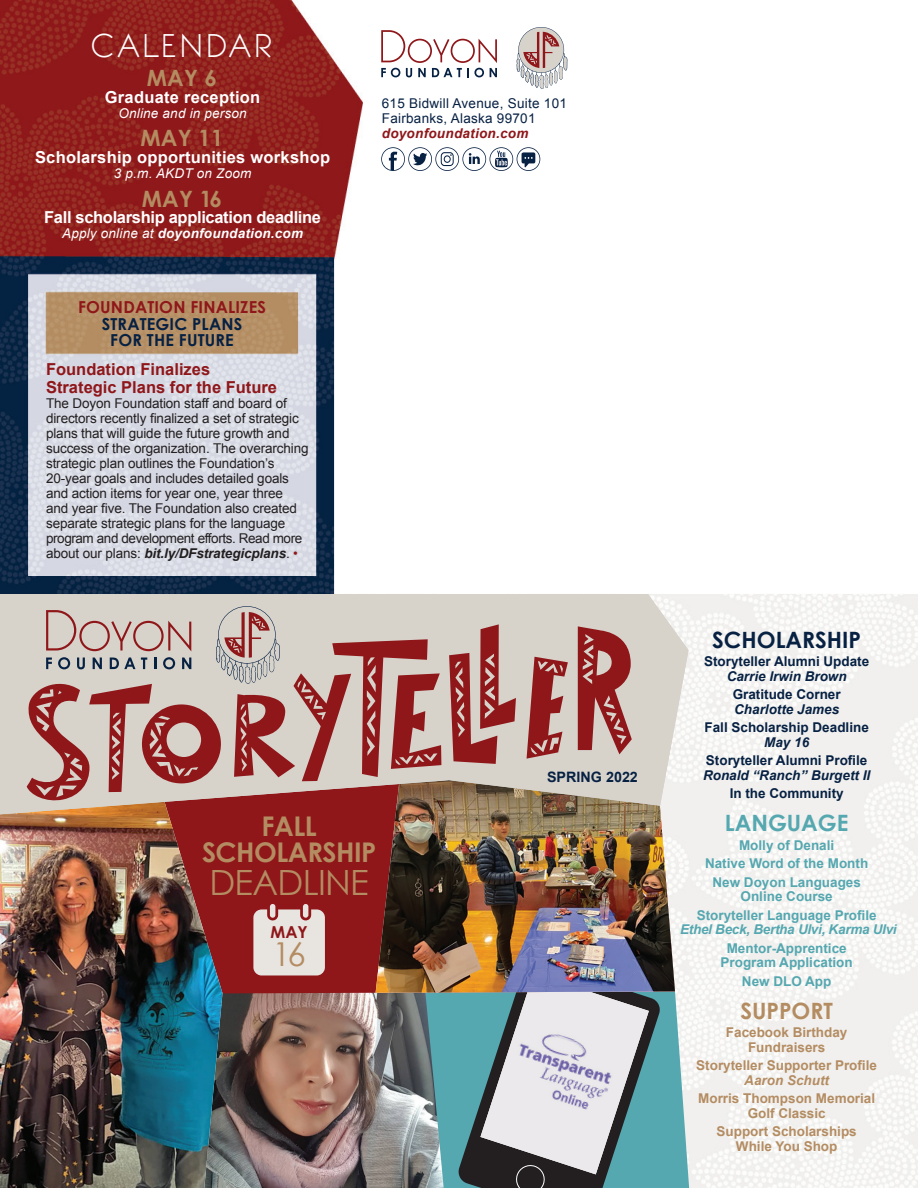
<style>
.page{position:relative;width:918px;height:1188px;background:#fff}
.page>*{position:absolute;margin:0;border:0;box-sizing:border-box;transform-origin:0 0}
.t1{font:34.8px "Century Gothic";letter-spacing:-.02em;color:#b48c62}
.t2{font:32.85px "Century Gothic";color:#b48c62}
.t3{font:300 31.5px "Bonveno CF";letter-spacing:.005em;color:#fff}
.t4{font:700 27.15px/26.1px "Century Gothic";letter-spacing:-.02em;color:#b48c62;text-align:center}
.t5{font:700 22.5px "Century Gothic";letter-spacing:.005em;color:#b48c62}
.t6{font:700 22.5px "Century Gothic";color:#072143}
.t7{font:700 22.5px "Century Gothic";color:#55a7b0}
.t8{font:700 16.5px "Arial";letter-spacing:.015em;color:#fff}
.t9{font:700 16.5px/18px "Arial";color:#8f171a}
.t10{font:700 16.5px/16.5px "Century Gothic";letter-spacing:.01em;color:#072143;text-align:center}
.t11{font:700 16.5px "Arial";letter-spacing:-.02em;color:#fff}
.t12{font:700 16.5px "Century Gothic";color:#8f171a}
.t13{font:700 14.4px "Arial";color:#072143}
.t14{font:13.5px/15px "Arial";letter-spacing:-.01em;color:#231f20}
.t15{font:700 13.5px/14.7px "Arial";color:#072143;text-align:center}
.t16{font:700 13.5px/14.7px "Arial";color:#b48c62;text-align:center}
.t17{font:700 13.5px/14.7px "Arial";color:#55a7b0;text-align:center}
.t18{font:italic 700 13.5px/14.7px "Arial";letter-spacing:-.02em;color:#55a7b0;text-align:center}
.t19{font:13.5px "Arial";letter-spacing:.02em;color:#072143}
.t20{font:italic 13.5px "Arial";letter-spacing:.015em;color:#fff}
.t21{font:italic 700 13.5px "Arial";letter-spacing:.015em;color:#fff}
.t22{font:italic 700 13.5px "Arial";letter-spacing:.02em;color:#8f171a}
.s1{font-weight:400}
.s2{color:#8f171a}
.s3{font-weight:700;font-style:italic}
.s4{font-style:italic}
.s5{font-style:normal}
</style>
<div class="page">
<img style="left:0;top:0;width:918px;height:1188px">
<svg style="left:444px;top:990px;width:245px;height:198px;background:#70b4bb"></svg>
<svg style="left:457px;top:994px;width:204px;height:194px;background:#93a7ac"></svg>
<img style="left:222px;top:994px;width:222px;height:194px">
<div style="left:222px;top:814px;width:453px;height:180px;background:#8f171a"></div>
<img style="left:376px;top:814px;width:299px;height:179px">
<img style="left:0;top:814px;width:222px;height:374px">
<svg style="left:253px;top:904px;width:72px;height:71px;background:#decdca"></svg>
<svg style="left:0;top:594px;width:688px;height:220px;background:#cabab0"></svg>
<svg style="left:46px;top:610px;width:145px;height:41px;background:#cbb5af"></svg>
<svg style="left:46px;top:658px;width:6px;height:11px"></svg>
<svg style="left:58px;top:657px;width:12px;height:12px"></svg>
<svg style="left:77px;top:658px;width:8px;height:11px"></svg>
<svg style="left:93px;top:658px;width:9px;height:11px"></svg>
<svg style="left:110px;top:658px;width:25px;height:11px"></svg>
<svg style="left:141px;top:658px;width:6px;height:11px"></svg>
<svg style="left:154px;top:658px;width:3px;height:11px"></svg>
<svg style="left:163px;top:657px;width:12px;height:12px"></svg>
<svg style="left:182px;top:658px;width:9px;height:11px"></svg>
<div style="left:142px;top:704px;width:79px;height:80px;background:#8f171a;border-radius:50%"></div>
<div style="left:166px;top:722px;width:35px;height:35px;background:#d7d3cb;border-radius:50%"></div>
<svg style="left:527px;top:657px;width:41px;height:102px;background:#ae6968"></svg>
<svg style="left:449px;top:624px;width:67px;height:140px;background:#b57b78"></svg>
<svg style="left:25px;top:675px;width:173px;height:128px;background:#be938f"></svg>
<svg style="left:216px;top:606px;width:225px;height:175px;background:#bf9a96"></svg>
<svg style="left:578px;top:626px;width:54px;height:128px;background:#aa5d5c"></svg>
<svg style="left:381px;top:30px;width:116px;height:47px"></svg>
<svg style="left:516px;top:27px;width:51px;height:62px"></svg>
<svg style="left:381px;top:147px;width:159px;height:24px"></svg>
<p class="t3" style="left:91px;top:25px;width:184px">CALENDAR</p>
<p class="t5" style="left:147px;top:64px;width:72px">MAY 6</p>
<p class="t8" style="left:105px;top:86px;width:157px">Graduate reception</p>
<p class="t20" style="left:118px;top:104px;width:130px">Online and in person</p>
<p class="t5" style="left:141px;top:124px;width:84px">MAY 11</p>
<p class="t8" style="left:35px;top:146px;width:297px">Scholarship opportunities workshop</p>
<p class="t20" style="left:114px;top:164px;width:139px">3 p.m. AKDT on Zoom</p>
<p class="t5" style="left:142px;top:184px;width:82px">MAY 16</p>
<p class="t11" style="left:44px;top:207px;width:278px">Fall scholarship application deadline</p>
<p class="t21" style="left:62px;top:225px;width:242px"><span class="s1">Apply online at</span> doyonfoundation.com</p>
<p class="t10" style="left:78px;top:299px;width:189px"><span class="s2">FOUNDATION FINALIZES<br></span>STRATEGIC PLANS<br>FOR THE FUTURE</p>
<p class="t9" style="left:46px;top:361px;width:233px">Foundation Finalizes<br>Strategic Plans for the Future</p>
<p class="t14" style="left:46px;top:396px;width:264px">The Doyon Foundation staff and board of directors recently finalized a set of strategic plans that will guide the future growth and success of the organization. The overarching strategic plan outlines the Foundation’s 20-year goals and includes detailed goals and action items for year one, year three and year five. The Foundation also created separate strategic plans for the language program and development efforts. Read more about our plans: <span class="s3">bit.ly/DFstrategicplans</span>. <span class="s2">•</span></p>
<p class="t19" style="left:382px;top:94px;width:187px">615 Bidwill Avenue, Suite 101</p>
<p class="t19" style="left:382px;top:109px;width:155px">Fairbanks, Alaska 99701</p>
<p class="t22" style="left:382px;top:124px;width:148px">doyonfoundation.com</p>
<p class="t13" style="left:547px;top:768px;width:92px">SPRING 2022</p>
<p class="t4" style="left:202px;top:812px;width:176px">FALL<br>SCHOLARSHIP</p>
<p class="t1" style="left:209px;top:861px;width:161px">DEADLINE</p>
<p class="t12" style="left:271px;top:921px;width:39px">MAY</p>
<p class="t2" style="left:273px;top:934px;width:35px">16</p>
<p class="t6" style="left:712px;top:626px;width:150px">SCHOLARSHIP</p>
<p class="t15" style="left:704px;top:655px;width:167px">Storyteller Alumni Update<br><span class="s4">Carrie Irwin Brown</span></p>
<p class="t15" style="left:733px;top:688px;width:110px;text-align:left">Gratitude Corner<br><span class="s4">Charlotte James</span></p>
<p class="t15" style="left:705px;top:721px;width:166px">Fall Scholarship Deadline<br><span class="s4">May 16</span></p>
<p class="t15" style="left:703px;top:754px;width:169px;text-align:left">Storyteller Alumni Profile<br><span class="s4">Ronald “Ranch” Burgett II</span></p>
<p class="t15" style="left:730px;top:787px;width:116px">In the Community</p>
<p class="t7" style="left:725px;top:809px;width:125px">LANGUAGE</p>
<p class="t17" style="left:739px;top:838px;width:97px">Molly of Denali</p>
<p class="t17" style="left:705px;top:857px;width:165px">Native Word of the Month</p>
<p class="t17" style="left:712px;top:875px;width:150px">New Doyon Languages<br>Online Course</p>
<p class="t18" style="left:680px;top:908px;width:218px"><span class="s5">Storyteller Language Profile<br></span>Ethel Beck, Bertha Ulvi, Karma Ulvi</p>
<p class="t17" style="left:721px;top:941px;width:134px">Mentor-Apprentice<br>Program Application</p>
<p class="t17" style="left:742px;top:974px;width:91px">New DLO App</p>
<p class="t5" style="left:740px;top:997px;width:94px">SUPPORT</p>
<p class="t16" style="left:726px;top:1026px;width:123px">Facebook Birthday<br>Fundraisers</p>
<p class="t16" style="left:696px;top:1059px;width:182px">Storyteller Supporter Profile<br><span class="s4">Aaron Schutt</span></p>
<p class="t16" style="left:698px;top:1092px;width:179px">Morris Thompson Memorial<br>Golf Classic</p>
<p class="t16" style="left:717px;top:1125px;width:142px">Support Scholarships<br>While You Shop</p>
</div>
